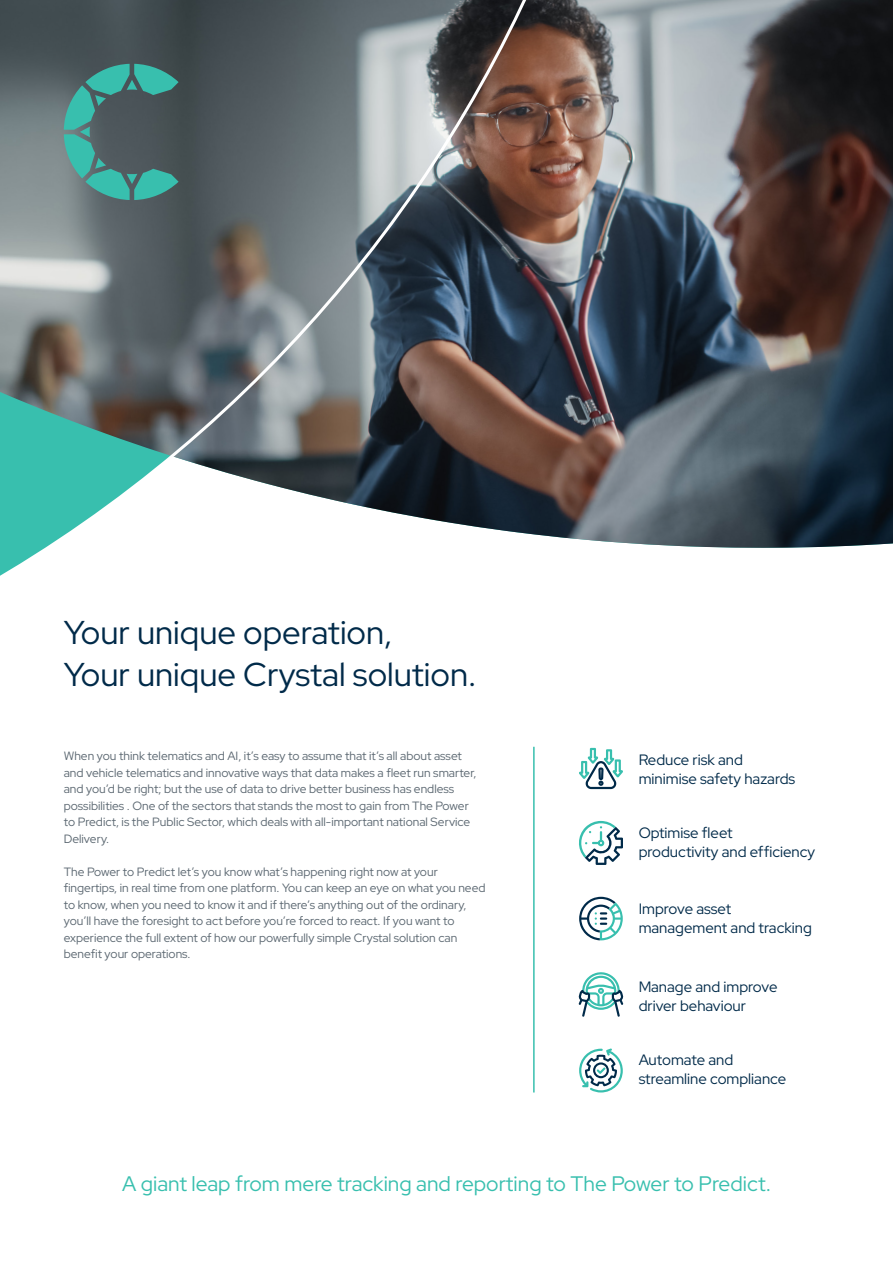
<style>
.page{position:relative;width:893px;height:1263px;background:#fff}
.page>*{position:absolute;margin:0;border:0;box-sizing:border-box;transform-origin:0 0}
.Sub_Heading{font:33px/42px "Red Hat Display";color:#002a49}
.t1{font:21px "Red Hat Display";color:#38bfae}
.Feature_heading{font:15px/19.5px "Red Hat Display";color:#002a49}
.Crystal_Bodycopy{font:12px/16.5px "Red Hat Display";color:#5a6670}
</style>
<div class="page">
<hr style="left:533px;top:747px;width:2px;height:345px;background:#38bfae">
<svg style="left:579px;top:1048px;width:44px;height:44px"></svg>
<svg style="left:579px;top:821px;width:44px;height:44px"></svg>
<svg style="left:579px;top:748px;width:44px;height:41px"></svg>
<svg style="left:579px;top:972px;width:44px;height:45px"></svg>
<svg style="left:579px;top:897px;width:44px;height:43px"></svg>
<img style="left:562px;top:0;width:331px;height:548px">
<svg style="left:0;top:0;width:562px;height:576px;background:#727b7c"></svg>
<svg style="left:64px;top:64px;width:115px;height:136px;background:#487d7a"></svg>
<p class="Sub_Heading" style="left:64px;top:610px;width:414px">Your unique operation,<br>Your unique Crystal solution.</p>
<p class="Crystal_Bodycopy" style="left:64px;top:747px;width:414px">When you think telematics and AI, it’s easy to assume that it’s all about asset and vehicle telematics and innovative ways that data makes a fleet run smarter, and you’d be right; but the use of data to drive better business has endless possibilities . One of the sectors that stands the most to gain from The Power to Predict, is the Public Sector, which deals with all-important national Service Delivery.</p>
<p class="Crystal_Bodycopy" style="left:64px;top:863px;width:423px">The Power to Predict let’s you know what’s happening right now at your fingertips, in real time from one platform. You can keep an eye on what you need to know, when you need to know it and if there’s anything out of the ordinary, you’ll have the foresight to act before you’re forced to react. If you want to experience the full extent of how our powerfully simple Crystal solution can benefit your operations.</p>
<p class="Feature_heading" style="left:639px;top:749px;width:158px">Reduce risk and minimise safety hazards</p>
<p class="Feature_heading" style="left:639px;top:822px;width:178px">Optimise fleet productivity and efficiency</p>
<p class="Feature_heading" style="left:639px;top:898px;width:175px">Improve asset management and tracking</p>
<p class="Feature_heading" style="left:639px;top:976px;width:140px">Manage and improve driver behaviour</p>
<p class="Feature_heading" style="left:639px;top:1049px;width:149px">Automate and streamline compliance</p>
<p class="t1" style="left:122px;top:1170px;width:650px">A giant leap from mere tracking and reporting to The Power to Predict.</p>
</div>
